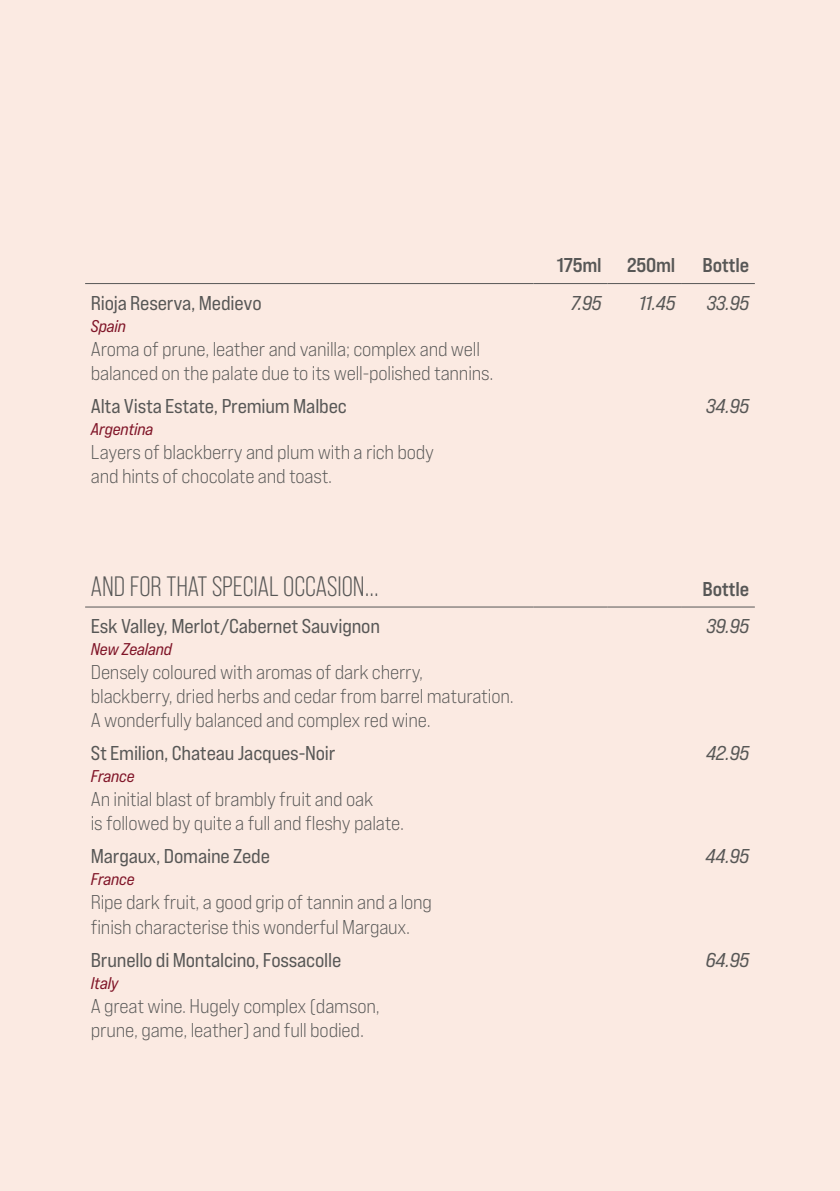
<style>
.page{position:relative;width:840px;height:1191px;background:#fff}
.page>*{position:absolute;margin:0;border:0;box-sizing:border-box;transform-origin:0 0}
.t1{font:28px "Bebas Neue Pro";color:#575756}
.t2{font:20px/24px "Bebas Neue Pro Exp Bk";letter-spacing:-.01em;color:#575756}
.t3{font:20px "Bebas Neue Pro Exp Rg";letter-spacing:-.01em;color:#575756}
.t4{font:20px "Bebas Neue Pro Exp It";letter-spacing:-.01em;color:#575756}
.t5{font:20px "Bebas Neue Pro Exp Bd";letter-spacing:-.01em;color:#575756}
.t6{font:17px "Bebas Neue Pro Exp It";letter-spacing:-.01em;color:#801528}
</style>
<div class="page">
<div style="left:0;top:0;width:839px;height:1191px;background:#fbeae2"></div>
<hr style="left:533px;top:606px;width:74px;height:1px;background:#575756">
<hr style="left:607px;top:606px;width:73px;height:1px;background:#575756">
<hr style="left:680px;top:606px;width:74px;height:1px;background:#575756">
<hr style="left:85px;top:606px;width:448px;height:1px;background:#575756">
<hr style="left:533px;top:283px;width:74px;height:1px;background:#575756">
<hr style="left:607px;top:283px;width:73px;height:1px;background:#575756">
<hr style="left:680px;top:283px;width:74px;height:1px;background:#575756">
<hr style="left:85px;top:283px;width:448px;height:1px;background:#575756">
<p class="t3" style="left:91px;top:290px;width:172px">Rioja Reserva, Medievo</p>
<p class="t6" style="left:91px;top:315px;width:37px">Spain</p>
<p class="t2" style="left:91px;top:336px;width:404px">Aroma of prune, leather and vanilla; complex and well balanced on the palate due to its well-polished tannins.</p>
<p class="t3" style="left:91px;top:393px;width:257px">Alta Vista Estate, Premium Malbec</p>
<p class="t6" style="left:91px;top:418px;width:64px">Argentina</p>
<p class="t2" style="left:91px;top:439px;width:344px">Layers of blackberry and plum with a rich body and hints of chocolate and toast.</p>
<p class="t5" style="left:556px;top:253px;width:46px">175ml</p>
<p class="t5" style="left:627px;top:253px;width:50px">250ml</p>
<p class="t5" style="left:702px;top:253px;width:48px">Bottle</p>
<p class="t4" style="left:570px;top:290px;width:32px">7.95</p>
<p class="t4" style="left:638px;top:290px;width:38px">11.45</p>
<p class="t4" style="left:706px;top:290px;width:44px">33.95</p>
<p class="t4" style="left:705px;top:393px;width:45px">34.95</p>
<h1 class="t1" style="left:91px;top:570px;width:289px">AND FOR THAT SPECIAL OCCASION...</h1>
<p class="t5" style="left:702px;top:576px;width:48px">Bottle</p>
<p class="t3" style="left:91px;top:613px;width:290px">Esk Valley, Merlot/Cabernet Sauvignon</p>
<p class="t6" style="left:91px;top:638px;width:83px">New Zealand</p>
<p class="t2" style="left:91px;top:659px;width:424px">Densely coloured with aromas of dark cherry,<br>blackberry, dried herbs and cedar from barrel maturation.<br>A wonderfully balanced and complex red wine.</p>
<p class="t4" style="left:706px;top:613px;width:44px">39.95</p>
<p class="t3" style="left:91px;top:741px;width:246px">St Emilion, Chateau Jacques-Noir</p>
<p class="t6" style="left:91px;top:765px;width:45px">France</p>
<p class="t2" style="left:91px;top:787px;width:315px">An initial blast of brambly fruit and oak<br>is followed by quite a full and fleshy palate.</p>
<p class="t3" style="left:91px;top:844px;width:181px">Margaux, Domaine Zede</p>
<p class="t6" style="left:91px;top:869px;width:45px">France</p>
<p class="t2" style="left:91px;top:890px;width:342px">Ripe dark fruit, a good grip of tannin and a long finish characterise this wonderful Margaux.</p>
<p class="t3" style="left:91px;top:947px;width:252px">Brunello di Montalcino, Fossacolle</p>
<p class="t6" style="left:91px;top:972px;width:29px">Italy</p>
<p class="t2" style="left:91px;top:993px;width:290px">A great wine. Hugely complex (damson, prune, game, leather) and full bodied.</p>
<p class="t4" style="left:705px;top:741px;width:44px">42.95</p>
<p class="t4" style="left:705px;top:844px;width:45px">44.95</p>
<p class="t4" style="left:705px;top:947px;width:45px">64.95</p>
</div>
